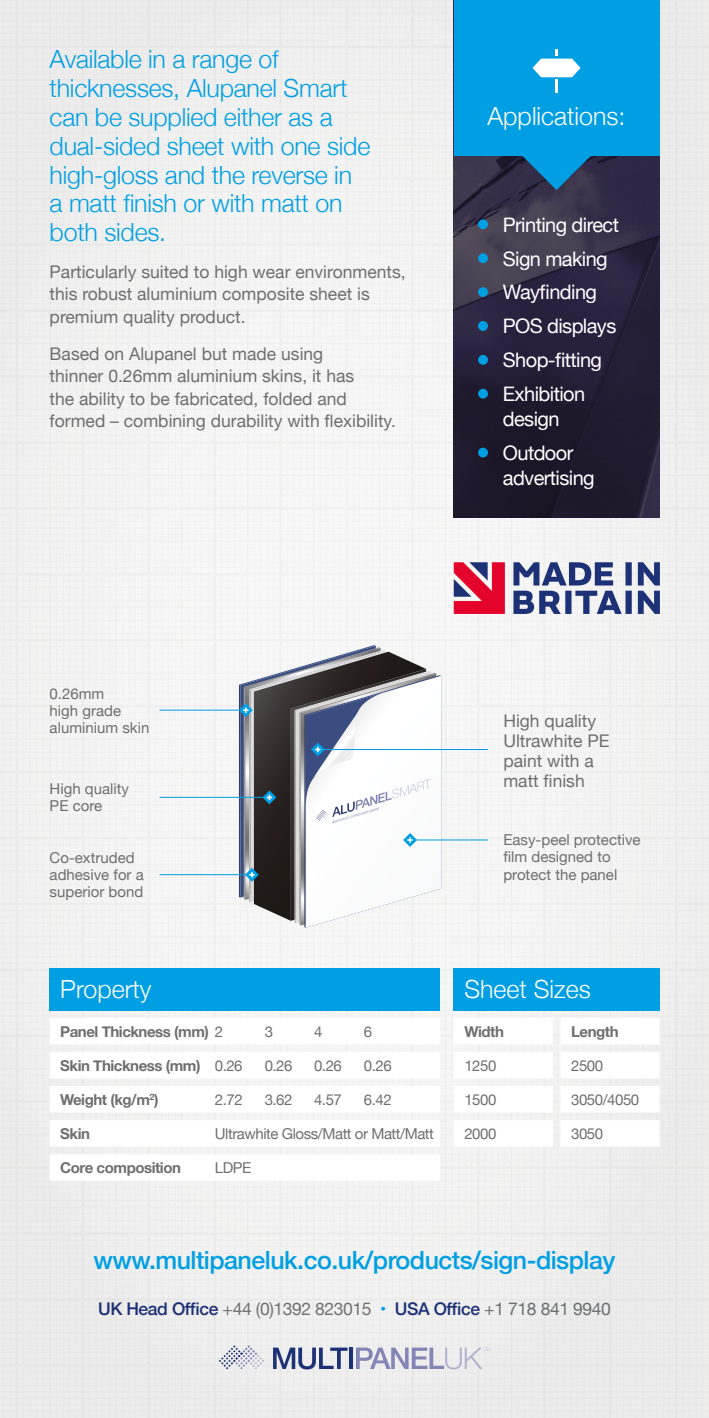
<style>
.page{position:relative;width:709px;height:1418px;background:#fff}
.page>*{position:absolute;margin:0;border:0;box-sizing:border-box;transform-origin:0 0}
.t1{font:300 25px/28.8px "Helvetica Neue";letter-spacing:-.01em;color:#009fe3}
.t2{font:500 25px "Helvetica Neue";letter-spacing:-.02em;color:#009fe3}
.t3{font:300 25px "Helvetica Neue";color:#fff}
.t4{font:20px/33.8px "Helvetica Neue";letter-spacing:-.03em;color:#fff}
.t5{font:17.5px/22.5px "Helvetica Neue";color:#706f6f}
.t6{font:500 17.5px "Helvetica Neue";letter-spacing:-.025em;color:#1d3176}
.t7{font:15px/17.2px "Helvetica Neue";color:#706f6f}
.t8{font:700 15px "Helvetica Neue";letter-spacing:-.03em;color:#706f6f}
.t9{font:15px "Helvetica Neue";letter-spacing:-.03em;color:#706f6f}
.s1{font-weight:400}
.s2{font-weight:400;color:#727272}
.s3{font-weight:400;color:#009fe3}
.s4{font-weight:400;color:#6c6f70}
</style>
<div class="page">
<div style="left:346px;top:0;width:363px;height:179px;background:#eeeded"></div>
<svg style="left:346px;top:179px;width:363px;height:395px;fill:#f3f3f3"></svg>
<div style="left:346px;top:574px;width:363px;height:395px;background:#f4f3f3"></div>
<div style="left:346px;top:969px;width:363px;height:376px;background:#ededed"></div>
<div style="left:0;top:0;width:346px;height:179px;background:#edecec"></div>
<div style="left:0;top:179px;width:346px;height:395px;background:#f3f3f2"></div>
<div style="left:0;top:574px;width:346px;height:395px;background:#f4f4f4"></div>
<div style="left:0;top:969px;width:346px;height:376px;background:#eee"></div>
<hr style="left:159px;top:797px;width:112px;height:1px;background:#009fe3">
<hr style="left:159px;top:874px;width:87px;height:1px;background:#009fe3">
<hr style="left:159px;top:709px;width:86px;height:1px;background:#009fe3">
<hr style="left:315px;top:749px;width:173px;height:1px;background:#009fe3">
<hr style="left:414px;top:839px;width:74px;height:1px;background:#009fe3">
<svg style="left:239px;top:645px;width:202px;height:282px"></svg>
<img style="left:454px;top:156px;width:205px;height:361px">
<div style="left:50px;top:967px;width:390px;height:43px;background:#009fe3"></div>
<svg style="left:50px;top:1017px;width:390px;height:163px"></svg>
<div style="left:454px;top:967px;width:205px;height:43px;background:#009fe3"></div>
<svg style="left:454px;top:1017px;width:205px;height:129px"></svg>
<svg style="left:454px;top:562px;width:51px;height:52px;background:#cf365a"></svg>
<svg style="left:513px;top:562px;width:146px;height:52px"></svg>
<div style="left:454px;top:0;width:205px;height:156px;background:#009fe3"></div>
<svg style="left:522px;top:156px;width:68px;height:34px;background:#1b6795"></svg>
<svg style="left:532px;top:50px;width:48px;height:43px"></svg>
<div style="left:478px;top:219px;width:10px;height:10px;background:#009fe3;border-radius:50%"></div>
<div style="left:478px;top:253px;width:10px;height:10px;background:#009fe3;border-radius:50%"></div>
<div style="left:478px;top:287px;width:10px;height:10px;background:#009fe3;border-radius:50%"></div>
<div style="left:478px;top:321px;width:10px;height:10px;background:#009fe3;border-radius:50%"></div>
<div style="left:478px;top:355px;width:10px;height:10px;background:#009fe3;border-radius:50%"></div>
<div style="left:478px;top:389px;width:10px;height:9px;background:#009fe3;border-radius:50%"></div>
<div style="left:478px;top:447px;width:10px;height:10px;background:#009fe3;border-radius:50%"></div>
<div style="left:0;top:1345px;width:709px;height:72px;background:#edecec"></div>
<h1 class="t1" style="left:50px;top:43px;width:322px">Available in a range of thicknesses, Alupanel Smart can be supplied either as a dual-sided sheet with one side high-gloss and the reverse in a matt finish or with matt on both sides.</h1>
<p class="t5" style="left:50px;top:261px;width:357px">Particularly suited to high wear environments, this robust aluminium composite sheet is premium quality product.</p>
<p class="t5" style="left:50px;top:343px;width:348px">Based on Alupanel but made using<br>thinner 0.26mm aluminium skins, it has<br>the ability to be fabricated, folded and formed – combining durability with flexibility.</p>
<h1 class="t3" style="left:487px;top:96px;width:139px">Applications:</h1>
<p class="t4" style="left:503px;top:209px;width:118px">Printing direct<br>Sign making<br>Wayfinding<br>POS displays<br>Shop-fitting<br>Exhibition</p>
<p class="t4" style="left:503px;top:403px;width:72px">design<br>Outdoor</p>
<p class="t4" style="left:503px;top:462px;width:93px">advertising</p>
<p class="t7" style="left:50px;top:685px;width:101px">0.26mm<br>high grade aluminium skin</p>
<p class="t7" style="left:50px;top:780px;width:81px">High quality<br>PE core</p>
<p class="t7" style="left:50px;top:849px;width:96px">Co-extruded adhesive for a superior bond</p>
<p class="t5" style="left:503px;top:711px;width:107px;line-height:20px">High quality<br>Ultrawhite PE paint with a matt finish</p>
<p class="t7" style="left:503px;top:832px;width:139px">Easy-peel protective film designed to protect the panel</p>
<h1 class="t3" style="left:60px;top:968px;width:93px">Property</h1>
<p class="t8" style="left:60px;top:1019px;width:164px">Panel Thickness (mm) <span class="s1">2</span></p>
<p class="t7" style="left:265px;top:1023px;width:10px">3</p>
<p class="t7" style="left:314px;top:1023px;width:10px">4</p>
<p class="t7" style="left:364px;top:1023px;width:10px">6</p>
<p class="t8" style="left:60px;top:1053px;width:184px">Skin Thickness (mm) <span class="s1">0.26</span></p>
<p class="t7" style="left:265px;top:1057px;width:29px">0.26</p>
<p class="t7" style="left:314px;top:1057px;width:29px">0.26</p>
<p class="t7" style="left:364px;top:1057px;width:29px">0.26</p>
<p class="t8" style="left:60px;top:1087px;width:100px">Weight (kg/m<sup>2</sup>)</p>
<p class="t7" style="left:215px;top:1091px;width:29px">2.72</p>
<p class="t7" style="left:265px;top:1091px;width:29px">3.62</p>
<p class="t7" style="left:314px;top:1091px;width:29px">4.57</p>
<p class="t7" style="left:364px;top:1091px;width:29px">6.42</p>
<p class="t8" style="left:60px;top:1121px;width:31px">Skin</p>
<p class="t9" style="left:215px;top:1122px;width:221px">Ultrawhite Gloss/Matt or Matt/Matt</p>
<p class="t8" style="left:60px;top:1155px;width:122px">Core composition</p>
<p class="t7" style="left:215px;top:1159px;width:38px">LDPE</p>
<h1 class="t3" style="left:464px;top:968px;width:128px">Sheet Sizes</h1>
<p class="t8" style="left:464px;top:1019px;width:41px">Width</p>
<p class="t8" style="left:571px;top:1019px;width:49px">Length</p>
<p class="t7" style="left:464px;top:1057px;width:34px">1250</p>
<p class="t7" style="left:571px;top:1057px;width:34px">2500</p>
<p class="t7" style="left:464px;top:1091px;width:34px">1500</p>
<p class="t9" style="left:571px;top:1088px;width:70px">3050/4050</p>
<p class="t7" style="left:464px;top:1125px;width:34px">2000</p>
<p class="t7" style="left:571px;top:1125px;width:34px">3050</p>
<h1 class="t2" style="left:93px;top:1239px;width:523px">www.multipaneluk.co.uk/products/sign-display</h1>
<p class="t6" style="left:98px;top:1294px;width:514px">UK Head Office <span class="s2">+44 (0)1392 823015</span> <span class="s3">•</span> USA Office <span class="s4">+1 718 841 9940</span></p>
</div>
